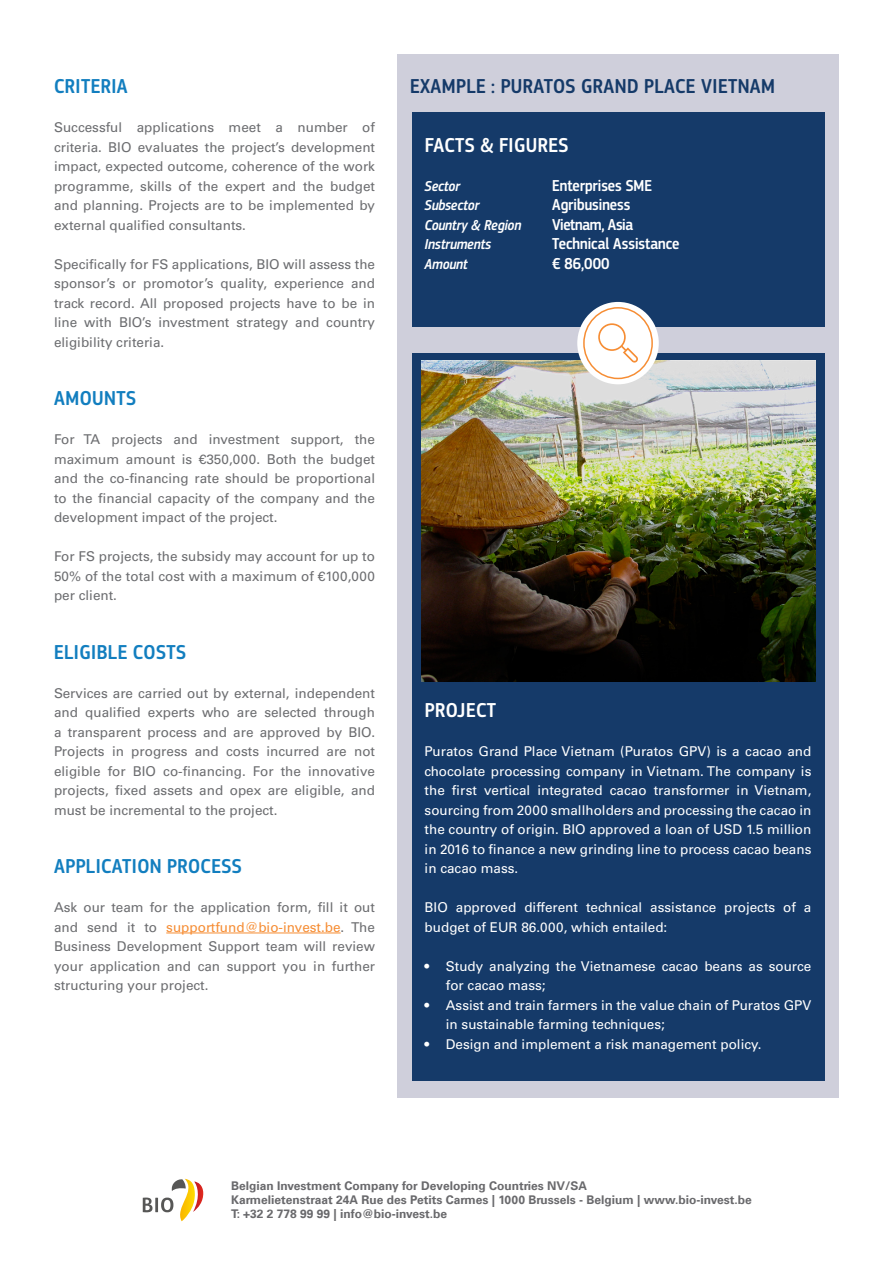
<style>
.page{position:relative;width:893px;height:1263px;background:#fff}
.page>*{position:absolute;margin:0;border:0;box-sizing:border-box;transform-origin:0 0}
.Main_Title{font:500 21px "EC Square Sans Cond Pro";letter-spacing:.02em;color:#127ebf}
.Main_Title-2{font:500 21px "EC Square Sans Cond Pro";letter-spacing:.02em;color:#153a69}
.Box_-_Title_-_White{font:500 21px "EC Square Sans Cond Pro";letter-spacing:.02em;color:#fff}
.t1{font:500 16.5px "EC Square Sans Cond Pro";color:#fff}
.t2{font:500 16.5px "EC Square Sans Cond Pro";letter-spacing:-.02em;color:#fff}
.t3{font:15px "EC Square Sans Cond Pro Medium Itali";color:#fff}
.Text{font:13.5px/19.5px "Univers LT Std";color:#6c6d70;text-align:justify}
.t4{font:13.5px/19.5px "Univers LT Std";color:#fff}
.Bullets_1_Space{font:13.5px/19.5px "Univers LT Std";color:#6c6d70;text-align:justify}
.t5{font:700 12px/14.4px "Univers LT";color:#69696c}
.s1{color:#f68d34}
</style>
<div class="page">
<svg style="left:143px;top:1179px;width:61px;height:42px"></svg>
<hr style="left:166px;top:933px;width:175px;height:1px;background:#f68d34">
<div style="left:397px;top:54px;width:442px;height:1043px;background:#cfcfdb"></div>
<div style="left:412px;top:112px;width:412px;height:215px;background:#153a69"></div>
<div style="left:412px;top:353px;width:412px;height:728px;background:#153a69"></div>
<img style="left:421px;top:360px;width:394px;height:321px">
<svg style="left:577px;top:302px;width:82px;height:82px"></svg>
<div style="left:584px;top:308px;width:68px;height:70px;background:#fff;border-radius:50%"></div>
<div style="left:583px;top:307px;width:70px;height:72px;border:2px solid #f68d34;border-radius:50%"></div>
<svg style="left:598px;top:323px;width:40px;height:40px"></svg>
<p class="Main_Title" style="left:54px;top:74px;width:75px">CRITERIA</p>
<p class="Text" style="left:54px;top:118px;width:323px">Successful applications meet a number of criteria. BIO evaluates the project’s development impact, expected outcome, coherence of the work programme, skills of the expert and the budget and planning. Projects are to be implemented by external qualified consultants.</p>
<p class="Text" style="left:54px;top:254px;width:323px">Specifically for FS applications, BIO will assess the sponsor’s or promotor’s quality, experience and track record. All proposed projects have to be in line with BIO’s investment strategy and country eligibility criteria.</p>
<p class="Main_Title" style="left:54px;top:386px;width:83px">AMOUNTS</p>
<p class="Text" style="left:54px;top:430px;width:323px">For TA projects and investment support, the maximum amount is €350,000. Both the budget and the co-financing rate should be proportional to the financial capacity of the company and the development impact of the project.</p>
<p class="Text" style="left:54px;top:547px;width:323px">For FS projects, the subsidy may account for up to 50% of the total cost with a maximum of €100,000 per client.</p>
<p class="Main_Title" style="left:54px;top:639px;width:133px">ELIGIBLE COSTS</p>
<p class="Text" style="left:54px;top:683px;width:323px">Services are carried out by external, independent and qualified experts who are selected through a transparent process and are approved by BIO.<br>Projects in progress and costs incurred are not eligible for BIO co-financing. For the innovative projects, fixed assets and opex are eligible, and must be incremental to the project.</p>
<p class="Main_Title" style="left:54px;top:854px;width:189px">APPLICATION PROCESS</p>
<p class="Bullets_1_Space" style="left:54px;top:898px;width:323px">Ask our team for the application form, fill it out and send it to <span class="s1">supportfund@bio-invest.be</span>. The Business Development Support team will review your application and can support you in further structuring your project.</p>
<p class="Main_Title-2" style="left:410px;top:74px;width:366px">EXAMPLE : PURATOS GRAND PLACE VIETNAM</p>
<h1 class="Box_-_Title_-_White" style="left:425px;top:132px;width:145px">FACTS &amp; FIGURES</h1>
<p class="t3" style="left:425px;top:177px;width:37px">Sector</p>
<p class="t1" style="left:552px;top:175px;width:101px">Enterprises SME</p>
<p class="t3" style="left:425px;top:196px;width:56px">Subsector</p>
<p class="t1" style="left:552px;top:195px;width:80px">Agribusiness</p>
<p class="t3" style="left:425px;top:216px;width:98px">Country &amp; Region</p>
<p class="t2" style="left:552px;top:214px;width:83px">Vietnam, Asia</p>
<p class="t3" style="left:425px;top:235px;width:68px">Instruments</p>
<p class="t1" style="left:552px;top:234px;width:129px">Technical Assistance</p>
<p class="t3" style="left:425px;top:255px;width:44px">Amount</p>
<p class="t1" style="left:552px;top:253px;width:59px">€ 86,000</p>
<p class="Box_-_Title_-_White" style="left:425px;top:698px;width:73px">PROJECT</p>
<p class="t4" style="left:425px;top:742px;width:388px;text-align:justify">Puratos Grand Place Vietnam (Puratos GPV) is a cacao and chocolate processing company in Vietnam. The company is the first vertical integrated cacao transformer in Vietnam, sourcing from 2000 smallholders and processing the cacao in the country of origin. BIO approved a loan of USD 1.5 million in 2016 to finance a new grinding line to process cacao beans in cacao mass.</p>
<p class="t4" style="left:425px;top:898px;width:388px">BIO approved different technical assistance projects of a budget of EUR 86.000, which entailed:</p>
<p class="t4" style="left:446px;top:956px;width:367px;text-indent:-21px">• Study analyzing the Vietnamese cacao beans as source for cacao mass;</p>
<p class="t4" style="left:446px;top:995px;width:367px;text-indent:-21px">• Assist and train farmers in the value chain of Puratos GPV in sustainable farming techniques;</p>
<p class="t4" style="left:425px;top:1034px;width:339px">• Design and implement a risk management policy.</p>
<p class="t5" style="left:231px;top:1178px;width:522px">Belgian Investment Company for Developing Countries NV/SA<br>Karmelietenstraat 24A Rue des Petits Carmes | 1000 Brussels - Belgium | www.bio-invest.be<br>T: +32 2 778 99 99 | info@bio-invest.be</p>
</div>
